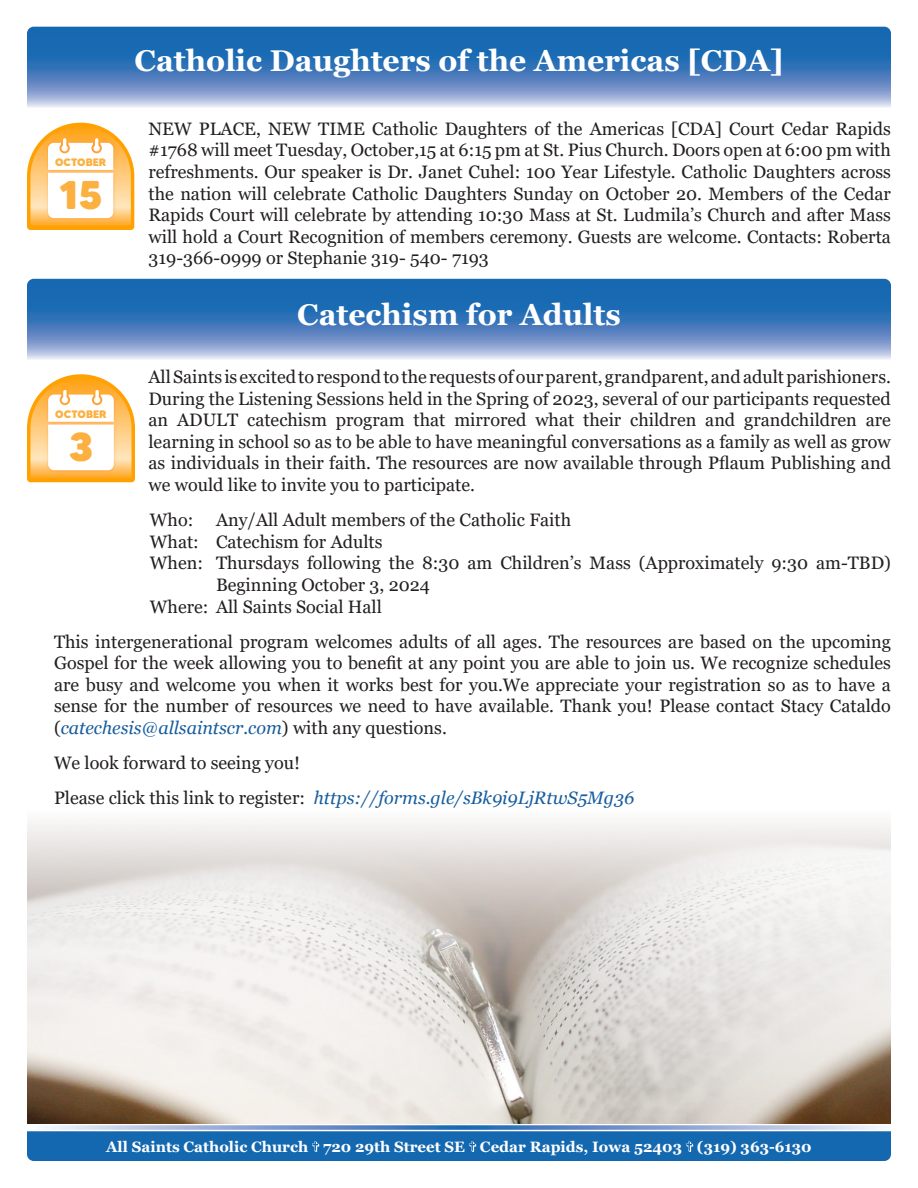
<style>
.page{position:relative;width:918px;height:1188px;background:#fff}
.page>*{position:absolute;margin:0;border:0;box-sizing:border-box;transform-origin:0 0}
.t1{font:800 40.35px "MADE Tommy Soft";color:#fbb03f}
.t2{font:800 40.05px "MADE Tommy Soft";color:#fbb03f}
.t3{font:700 30px "Georgia";color:#fff}
.t4{font:18px/21.6px "Georgia";color:#231f20;text-align:justify}
.t5{font:italic 18px "Georgia";color:#175d9e}
.t6{font:700 15px "Georgia";color:#fff}
.t7{font:800 10.8px "MADE Tommy Soft";color:#fbb03f}
.s1{font-style:italic;color:#175d9e}
.s2{font-style:normal;color:#231f20}
</style>
<div class="page">
<svg style="left:45px;top:1125px;width:836px;height:5px;background:#93add6"></svg>
<div style="left:27px;top:1131px;width:864px;height:30px;background:#1468b0"></div>
<svg style="left:27px;top:279px;width:864px;height:81px;background:#4d83c0"></svg>
<svg style="left:27px;top:374px;width:108px;height:108px"></svg>
<svg style="left:27px;top:27px;width:864px;height:80px;background:#4b82c0"></svg>
<svg style="left:27px;top:123px;width:107px;height:107px"></svg>
<img style="left:27px;top:822px;width:864px;height:301px">
<p class="t7" style="left:55px;top:156px;width:53px">OCTOBER</p>
<p class="t2" style="left:59px;top:170px;width:44px">15</p>
<p class="t3" style="left:135px;top:41px;width:650px">Catholic Daughters of the Americas [CDA]</p>
<p class="t4" style="left:148px;top:118px;width:744px">NEW PLACE, NEW TIME Catholic Daughters of the Americas [CDA] Court Cedar Rapids #1768 will meet Tuesday, October,15 at 6:15 pm at St. Pius Church. Doors open at 6:00 pm with refreshments. Our speaker is Dr. Janet Cuhel: 100 Year Lifestyle. Catholic Daughters across the nation will celebrate Catholic Daughters Sunday on October 20. Members of the Cedar Rapids Court will celebrate by attending 10:30 Mass at St. Ludmila’s Church and after Mass will hold a Court Recognition of members ceremony. Guests are welcome. Contacts: Roberta 319-366-0999 or Stephanie 319- 540- 7193</p>
<p class="t3" style="left:297px;top:295px;width:325px">Catechism for Adults</p>
<p class="t4" style="left:148px;top:366px;width:744px">All Saints is excited to respond to the requests of our parent, grandparent, and adult parishioners.<br>During the Listening Sessions held in the Spring of 2023, several of our participants requested an ADULT catechism program that mirrored what their children and grandchildren are learning in school so as to be able to have meaningful conversations as a family as well as grow as individuals in their faith. The resources are now available through Pflaum Publishing and we would like to invite you to participate.</p>
<p class="t4" style="left:150px;top:509px;width:45px">Who:</p>
<p class="t4" style="left:216px;top:509px;width:357px">Any/All Adult members of the Catholic Faith</p>
<p class="t4" style="left:150px;top:531px;width:234px">What: Catechism for Adults</p>
<p class="t4" style="left:216px;top:553px;width:676px;text-indent:-66px">When: Thursdays following the 8:30 am Children’s Mass (Approximately 9:30 am-TBD)<br>Beginning October 3, 2024</p>
<p class="t4" style="left:150px;top:596px;width:233px">Where: All Saints Social Hall</p>
<p class="t4" style="left:54px;top:631px;width:839px">This intergenerational program welcomes adults of all ages. The resources are based on the upcoming Gospel for the week allowing you to benefit at any point you are able to join us. We recognize schedules are busy and welcome you when it works best for you.We appreciate your registration so as to have a sense for the number of resources we need to have available. Thank you! Please contact Stacy Cataldo (<span class="s1">catechesis@allsaintscr.com</span>) with any questions.</p>
<p class="t4" style="left:54px;top:752px;width:248px">We look forward to seeing you!</p>
<p class="t5" style="left:54px;top:787px;width:582px"><span class="s2">Please click this link to register:</span> https://forms.gle/sBk9i9LjRtwS5Mg36</p>
<p class="t7" style="left:55px;top:408px;width:53px">OCTOBER</p>
<p class="t1" style="left:69px;top:422px;width:26px">3</p>
<p class="t6" style="left:106px;top:1137px;width:707px">All Saints Catholic Church 720 29th Street SE Cedar Rapids, Iowa 52403 (319) 363-6130</p>
</div>
